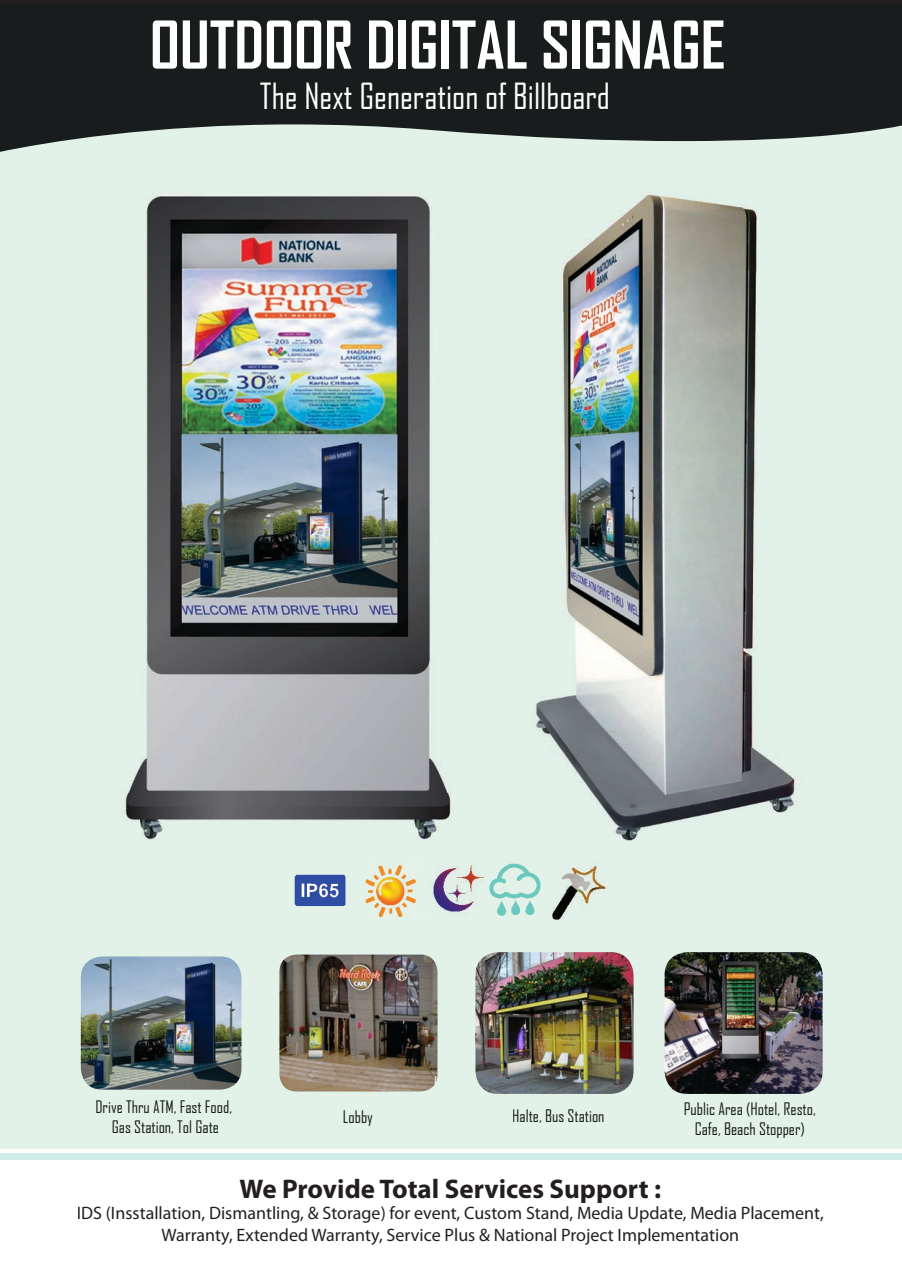
<style>
.page{position:relative;width:902px;height:1272px;background:#fff}
.page>*{position:absolute;margin:0;border:0;box-sizing:border-box;transform-origin:0 0}
.t1{font:700 63px "Agency FB";color:#fff}
.t2{font:34.5px "Agency FB";color:#fff}
.t3{font:700 27px "Myriad Pro";color:#231f20}
.t4{font:18px/21.6px "Myriad Pro";color:#231f20;text-align:center}
.t5{font:16.5px/19.8px "Agency FB";color:#191c1c;text-align:center}
</style>
<div class="page">
<div style="left:0;top:4px;width:901px;height:1144px;background:#e3f2e9"></div>
<hr style="left:0;top:0;width:901px;height:4px;background:#231f20">
<svg style="left:0;top:4px;width:901px;height:148px;background:#313534"></svg>
<img style="left:124px;top:193px;width:327px;height:647px">
<img style="left:535px;top:194px;width:261px;height:647px">
<div style="left:0;top:1153px;width:901px;height:6px;background:#d1ebe8"></div>
<img style="left:294px;top:874px;width:52px;height:32px">
<img style="left:432px;top:865px;width:52px;height:47px">
<img style="left:489px;top:863px;width:117px;height:57px">
<img style="left:548px;top:863px;width:3px;height:57px">
<img style="left:365px;top:864px;width:51px;height:54px">
<img style="left:475px;top:952px;width:158px;height:141px;border-radius:23px">
<img style="left:664px;top:952px;width:158px;height:141px;border-radius:23px">
<img style="left:279px;top:954px;width:158px;height:137px;border-radius:17px">
<img style="left:81px;top:956px;width:160px;height:133px;border-radius:21px">
<h1 class="t1" style="left:150px;top:6px;width:577px">OUTDOOR DIGITAL SIGNAGE</h1>
<h2 class="t2" style="left:260px;top:75px;width:351px">The Next Generation of Billboard</h2>
<p class="t5" style="left:95px;top:1096px;width:138px">Drive Thru ATM, Fast Food,<br>Gas Station, Tol Gate</p>
<p class="t5" style="left:512px;top:1105px;width:94px">Halte, Bus Station</p>
<p class="t5" style="left:683px;top:1098px;width:133px">Public Area (Hotel, Resto,<br>Cafe, Beach Stopper)</p>
<p class="t5" style="left:343px;top:1106px;width:32px">Lobby</p>
<h3 class="t3" style="left:239px;top:1170px;width:423px">We Provide Total Services Support :</h3>
<p class="t4" style="left:77px;top:1201px;width:748px">IDS (Insstallation, Dismantling, &amp; Storage) for event, Custom Stand, Media Update, Media Placement,<br>Warranty, Extended Warranty, Service Plus &amp; National Project Implementation</p>
</div>
